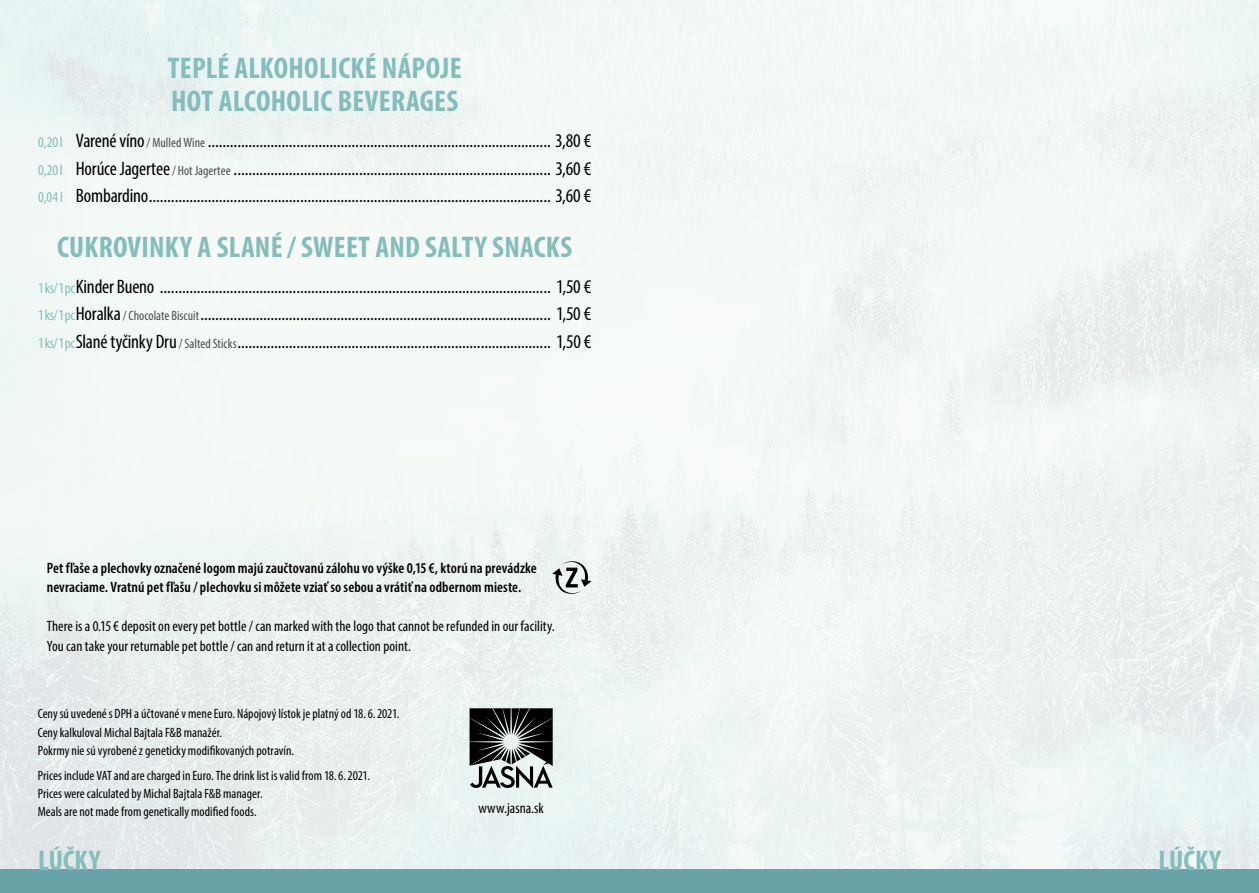
<style>
.page{position:relative;width:1259px;height:893px;background:#fff}
.page>*{position:absolute;margin:0;border:0;box-sizing:border-box;transform-origin:0 0}
.t1{font:700 condensed 30px/33px "Myriad Pro";letter-spacing:.01em;color:#85bdba}
.t2{font:700 condensed 28.5px "Myriad Pro";letter-spacing:.005em;color:#85bdba}
.t3{font:condensed 19.5px/27.6px "Myriad Pro";letter-spacing:-.01em;color:#000;text-align:justify}
.t4{font:condensed 15px/19.5px "Myriad Pro";letter-spacing:.005em;color:#000}
.t5{font:600 condensed 15px/19.5px "Myriad Pro";letter-spacing:.005em;color:#000}
.t6{font:condensed 13.5px/18.3px "Myriad Pro";color:#000}
.s1{font-size:15px;color:#85bdba}
.s2{font-size:13.5px;color:#4d4d4f}
</style>
<div class="page">
<img style="left:0;top:0;width:1259px;height:870px">
<div style="left:0;top:870px;width:1259px;height:23px;background:#67a3a7"></div>
<svg style="left:469px;top:708px;width:84px;height:80px;background:#565a59"></svg>
<svg style="left:552px;top:561px;width:39px;height:33px"></svg>
<h1 class="t1" style="left:168px;top:51px;width:295px">TEPLÉ ALKOHOLICKÉ NÁPOJE<br>HOT ALCOHOLIC BEVERAGES</h1>
<p class="t3" style="left:38px;top:126px;width:554px"><span class="s1">0,20l</span> Varené víno <span class="s2">/ Mulled Wine</span> ............................................................................................. 3,80 € <span class="s1">0,20l</span> Horúce Jagertee <span class="s2">/ Hot Jagertee</span> ...................................................................................... 3,60 € <span class="s1">0,04l</span> Bombardino............................................................................................................. 3,60 €</p>
<h1 class="t1" style="left:57px;top:229px;width:517px">CUKROVINKY A SLANÉ / SWEET AND SALTY SNACKS</h1>
<p class="t3" style="left:38px;top:272px;width:554px"><span class="s1">1ks/1pc</span>Kinder Bueno .......................................................................................................... 1,50 € <span class="s1">1ks/1pc</span>Horalka <span class="s2">/ Chocolate Biscuit</span>............................................................................................... 1,50 € <span class="s1">1ks/1pc</span>Slané tyčinky Dru <span class="s2">/ Salted Sticks</span>..................................................................................... 1,50 €</p>
<p class="t5" style="left:47px;top:558px;width:491px">Pet fľaše a plechovky označené logom majú zaučtovanú zálohu vo výške 0,15 €, ktorú na prevádzke nevraciame. Vratnú pet fľašu / plechovku si môžete vziať so sebou a vrátiť na odbernom mieste.</p>
<p class="t4" style="left:47px;top:616px;width:509px">There is a 0.15€ deposit on every pet bottle / can marked with the logo that cannot be refunded in our facility.<br>You can take your returnable pet bottle / can and return it at a collection point.</p>
<p class="t6" style="left:38px;top:705px;width:363px">Ceny sú uvedené s DPH a účtované v mene Euro. Nápojový lístok je platný od 18.6.2021.<br>Ceny kalkuloval Michal Bajtala F&amp;B manažér.<br>Pokrmy nie sú vyrobené z geneticky modifikovaných potravín.</p>
<p class="t6" style="left:38px;top:766px;width:334px">Prices include VAT and are charged in Euro. The drink list is valid from 18.6.2021.<br>Prices were calculated by Michal Bajtala F&amp;B manager.<br>Meals are not made from genetically modified foods.</p>
<p class="t4" style="left:478px;top:798px;width:67px">www.jasna.sk</p>
<h2 class="t2" style="left:38px;top:842px;width:64px">LÚČKY</h2>
<h2 class="t2" style="left:1158px;top:842px;width:64px">LÚČKY</h2>
</div>
